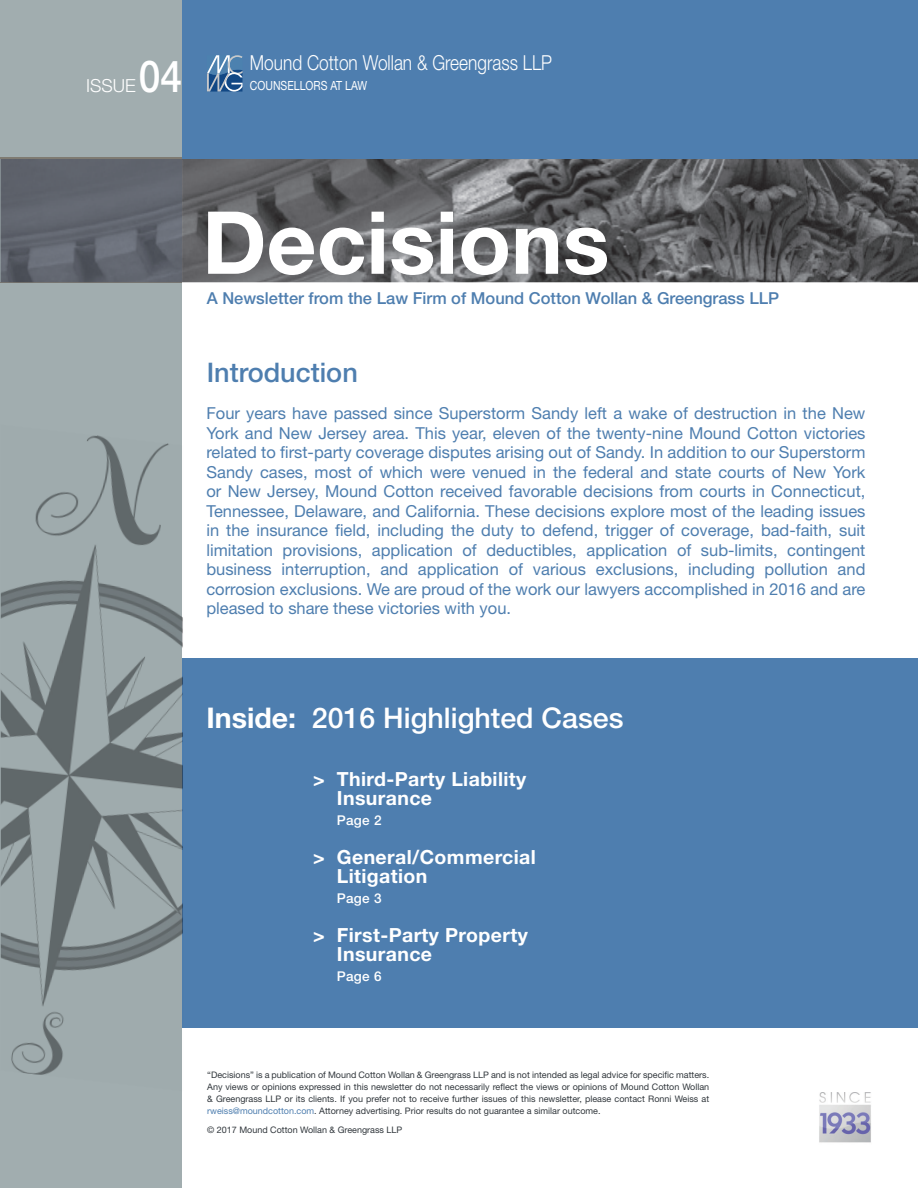
<style>
.page{position:relative;width:918px;height:1188px;background:#fff}
.page>*{position:absolute;margin:0;border:0;box-sizing:border-box;transform-origin:0 0}
.t1{font:700 87px "Helvetica Neue LT Std";color:#fff}
.t2{font:500 44.1px "Helvetica Neue LT Std";color:#fff;scale:.88 1}
.t3{font:500 28.5px "Helvetica Neue LT Std";color:#fff}
.t4{font:500 27px "Helvetica Neue LT Std";color:#4e7eaf}
.t5{font:300 20.7px "Helvetica Neue LT Std";color:#fff;scale:.83 1}
.t6{font:700 19.5px/19.5px "Helvetica Neue LT Std";letter-spacing:.02em;color:#fff}
.t7{font:300 18px "Helvetica Neue LT Std";color:#fff}
.t8{font:16.5px/19.5px "Helvetica Neue LT Std";color:#4e7eaf;text-align:justify}
.t9{font:500 16.5px "Helvetica Neue LT Std";color:#4e7eaf}
.t10{font:500 13.5px "Helvetica Neue LT Std";letter-spacing:.02em;color:#fff}
.t11{font:12.6px "Helvetica Neue LT Std";color:#fff;scale:.83 1}
.t12{font:9px/12px "Helvetica Neue LT Std";color:#31373c;text-align:justify}
.s1{font-weight:700}
.s2{color:#4e7eaf}
</style>
<div class="page">
<div style="left:182px;top:659px;width:736px;height:369px;background:#4e7eaf"></div>
<div style="left:1px;top:0;width:181px;height:1188px;background:#a1adaf"></div>
<div style="left:182px;top:0;width:736px;height:159px;background:#4e7eaf"></div>
<img style="left:1px;top:159px;width:917px;height:123px">
<img style="left:819px;top:1092px;width:52px;height:51px">
<hr style="left:1px;top:158px;width:181px;height:1px;background:#7f7b72">
<hr style="left:1px;top:282px;width:181px;height:1px;background:#7f7b72">
<svg style="left:207px;top:55px;width:36px;height:37px"></svg>
<img style="left:1px;top:435px;width:182px;height:640px">
<p class="t2" style="left:139px;top:50px;width:51px">04</p>
<p class="t7" style="left:86px;top:74px;width:51px">ISSUE</p>
<p class="t5" style="left:250px;top:50px;width:366px">Mound Cotton Wollan &amp; Greengrass LLP</p>
<p class="t11" style="left:250px;top:78px;width:143px">COUNSELLORS AT LAW</p>
<p class="t1" style="left:202px;top:189px;width:409px">Decisions</p>
<p class="t9" style="left:207px;top:289px;width:574px">A Newsletter from the Law Firm of Mound Cotton Wollan &amp; Greengrass LLP</p>
<p class="t4" style="left:207px;top:356px;width:153px">Introduction</p>
<p class="t8" style="left:206px;top:403px;width:661px">Four years have passed since Superstorm Sandy left a wake of destruction in the New York and New Jersey area. This year, eleven of the twenty-nine Mound Cotton victories related to first-party coverage disputes arising out of Sandy. In addition to our Superstorm Sandy cases, most of which were venued in the federal and state courts of New York or New Jersey, Mound Cotton received favorable decisions from courts in Connecticut, Tennessee, Delaware, and California. These decisions explore most of the leading issues in the insurance field, including the duty to defend, trigger of coverage, bad-faith, suit limitation provisions, application of deductibles, application of sub-limits, contingent business interruption, and application of various exclusions, including pollution and corrosion exclusions. We are proud of the work our lawyers accomplished in 2016 and are pleased to share these victories with you.</p>
<p class="t3" style="left:206px;top:701px;width:419px"><span class="s1">Inside:</span> 2016 Highlighted Cases</p>
<p class="t6" style="left:337px;top:769px;width:191px;text-indent:-24px">&gt; Third-Party Liability<br>Insurance</p>
<p class="t10" style="left:337px;top:812px;width:46px">Page 2</p>
<p class="t6" style="left:337px;top:847px;width:200px;text-indent:-24px">&gt; General/Commercial<br>Litigation</p>
<p class="t10" style="left:337px;top:890px;width:46px">Page 3</p>
<p class="t6" style="left:337px;top:925px;width:192px;text-indent:-24px">&gt; First-Party Property<br>Insurance</p>
<p class="t10" style="left:337px;top:968px;width:46px">Page 6</p>
<p class="t12" style="left:207px;top:1069px;width:504px">“Decisions” is a publication of Mound Cotton Wollan &amp; Greengrass LLP and is not intended as legal advice for specific matters.<br>Any views or opinions expressed in this newsletter do not necessarily reflect the views or opinions of Mound Cotton Wollan &amp; Greengrass LLP or its clients. If you prefer not to receive further issues of this newsletter, please contact Ronni Weiss at <span class="s2">rweiss@moundcotton.com</span>. Attorney advertising. Prior results do not guarantee a similar outcome.</p>
<p class="t12" style="left:207px;top:1124px;width:197px">© 2017 Mound Cotton Wollan &amp; Greengrass LLP</p>
</div>
